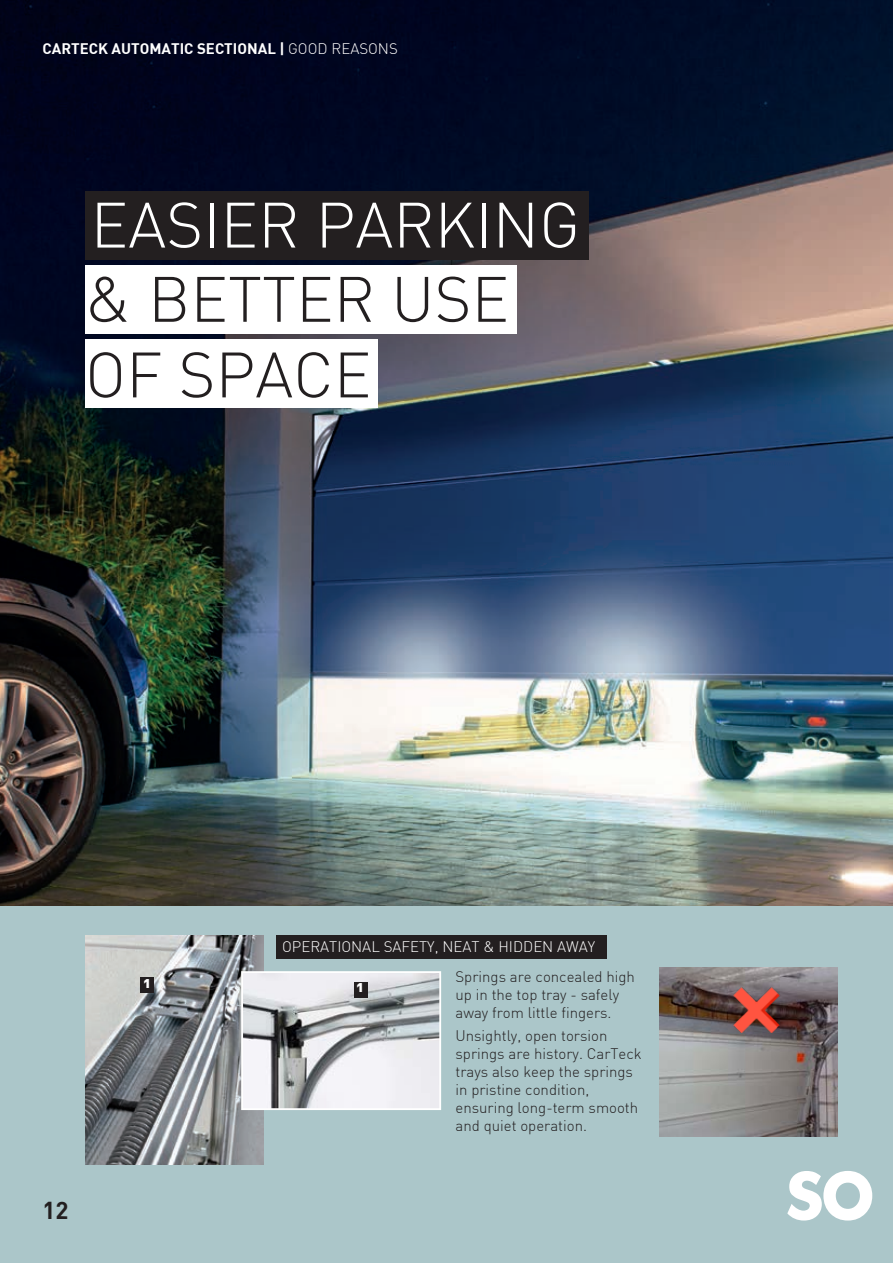
<style>
.page{position:relative;width:893px;height:1263px;background:#fff}
.page>*{position:absolute;margin:0;border:0;box-sizing:border-box;transform-origin:0 0}
.t1{font:700 66px "Montreal";color:#fff}
.t2{font:300 63px/75.6px "DIN";color:#231f20}
.t3{font:300 63px "DIN";color:#fff}
.t4{font:24px "DIN Bold";color:#231f20}
.t5{font:300 15px/18px "DIN";color:#231f20}
.t6{font:15px "DIN Bold";color:#fff}
.t7{font:300 15px "DIN";color:#fff}
.t8{font:15px "DIN Black Alternate";color:#fff}
.s1{font-family:"DIN";font-weight:300}
</style>
<div class="page">
<img style="left:0;top:0;width:893px;height:906px">
<div style="left:85px;top:191px;width:503px;height:68px;background:#231f20"></div>
<div style="left:85px;top:265px;width:431px;height:68px;background:#fff"></div>
<div style="left:85px;top:340px;width:292px;height:68px;background:#fff"></div>
<div style="left:0;top:906px;width:893px;height:357px;background:#abc6c9"></div>
<img style="left:659px;top:967px;width:178px;height:169px">
<img style="left:85px;top:935px;width:178px;height:229px">
<img style="left:244px;top:974px;width:194px;height:133px">
<div style="left:241px;top:971px;width:200px;height:139px;border:2px solid #fff"></div>
<div style="left:141px;top:978px;width:13px;height:15px;background:#231f20"></div>
<div style="left:354px;top:982px;width:13px;height:15px;background:#231f20"></div>
<div style="left:276px;top:935px;width:330px;height:24px;background:#231f20"></div>
<img style="left:726px;top:987px;width:61px;height:46px">
<p class="t6" style="left:43px;top:38px;width:357px">CARTECK AUTOMATIC SECTIONAL | <span class="s1">GOOD REASONS</span></p>
<h2 class="t3" style="left:91px;top:186px;width:491px">EASIER PARKING</h2>
<h2 class="t2" style="left:85px;top:261px;width:426px">&amp; BETTER USE<br>OF SPACE</h2>
<h3 class="t4" style="left:43px;top:1195px;width:28px">12</h3>
<p class="t7" style="left:282px;top:937px;width:315px">OPERATIONAL SAFETY, NEAT &amp; HIDDEN AWAY</p>
<p class="t8" style="left:143px;top:972px;width:9px">1</p>
<p class="t8" style="left:357px;top:977px;width:9px">1</p>
<p class="t5" style="left:455px;top:968px;width:181px">Springs are concealed high up in the top tray - safely away from little fingers.</p>
<p class="t5" style="left:455px;top:1026px;width:188px">Unsightly, open torsion springs are history. CarTeck trays also keep the springs in pristine condition, ensuring long-term smooth and quiet operation.</p>
<h1 class="t1" style="left:787px;top:1151px;width:88px">SO</h1>
</div>
